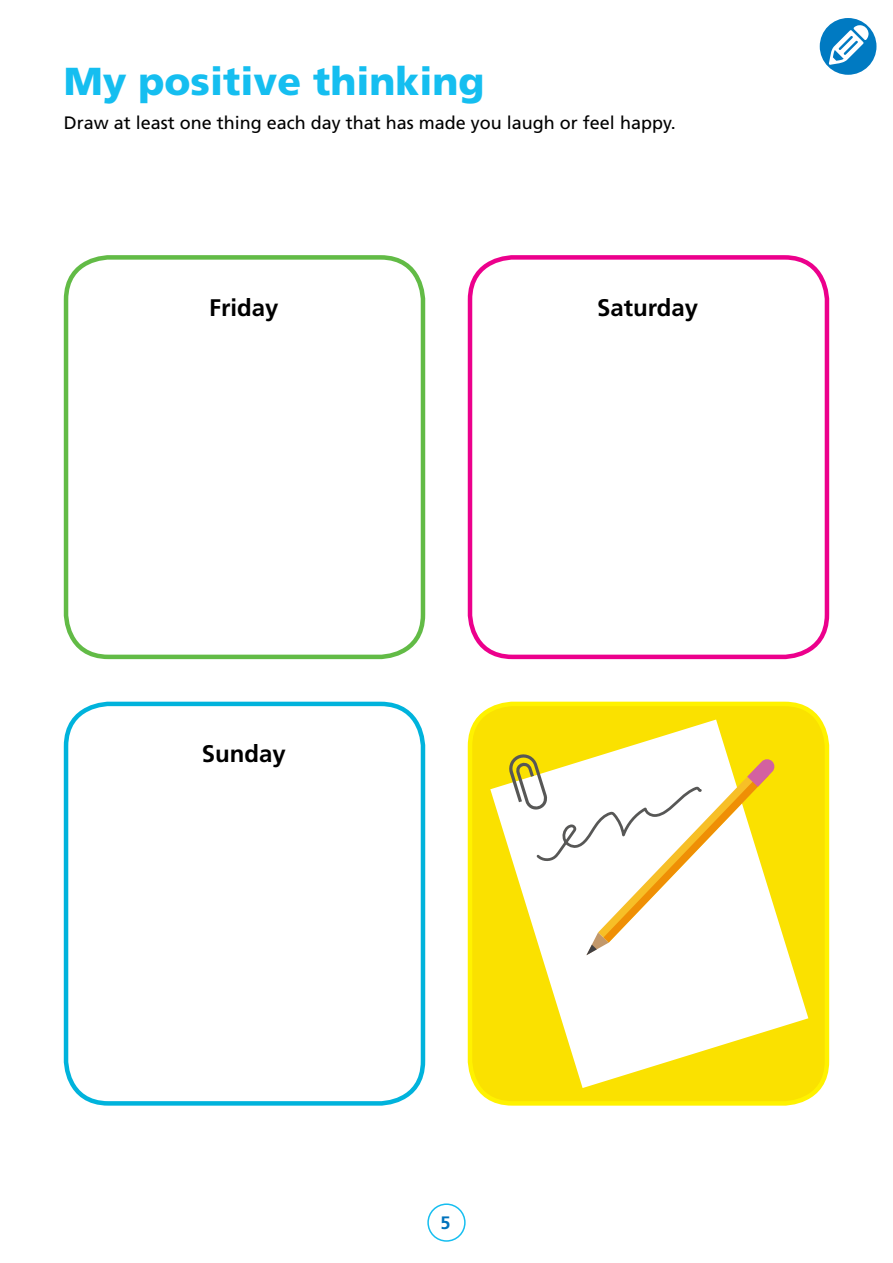
<style>
.page{position:relative;width:893px;height:1263px;background:#fff}
.page>*{position:absolute;margin:0;border:0;box-sizing:border-box;transform-origin:0 0}
.t1{font:900 39px "Frutiger";color:#15bef0}
.t2{font:700 24px "Frutiger";color:#000}
.t3{font:18px "Frutiger";color:#000}
.t4{font:700 18px "Frutiger";color:#0072bc}
</style>
<div class="page">
<div style="left:427px;top:1203px;width:39px;height:39px;border:2px solid #15bef0;border-radius:50%"></div>
<div style="left:64px;top:255px;width:361px;height:404px;border:4px solid #62bb46;border-radius:43px"></div>
<div style="left:64px;top:702px;width:361px;height:404px;border:4px solid #00b3dc;border-radius:43px"></div>
<div style="left:468px;top:255px;width:361px;height:404px;border:4px solid #ec008c;border-radius:43px"></div>
<div style="left:820px;top:18px;width:56px;height:57px;background:#007ac2;border-radius:50%"></div>
<svg style="left:829px;top:25px;width:39px;height:40px"></svg>
<svg style="left:470px;top:704px;width:357px;height:399px;background:#fae20b"></svg>
<svg style="left:490px;top:719px;width:318px;height:369px;fill:#fae100"></svg>
<svg style="left:509px;top:752px;width:266px;height:203px"></svg>
<div style="left:468px;top:702px;width:361px;height:404px;border:4px solid #fff200;border-radius:43px"></div>
<h1 class="t1" style="left:64px;top:57px;width:422px">My positive thinking</h1>
<p class="t3" style="left:64px;top:112px;width:613px">Draw at least one thing each day that has made you laugh or feel happy.</p>
<h2 class="t2" style="left:209px;top:293px;width:71px">Friday</h2>
<h2 class="t2" style="left:202px;top:740px;width:86px">Sunday</h2>
<h2 class="t2" style="left:597px;top:293px;width:102px">Saturday</h2>
<p class="t4" style="left:440px;top:1212px;width:12px">5</p>
</div>
